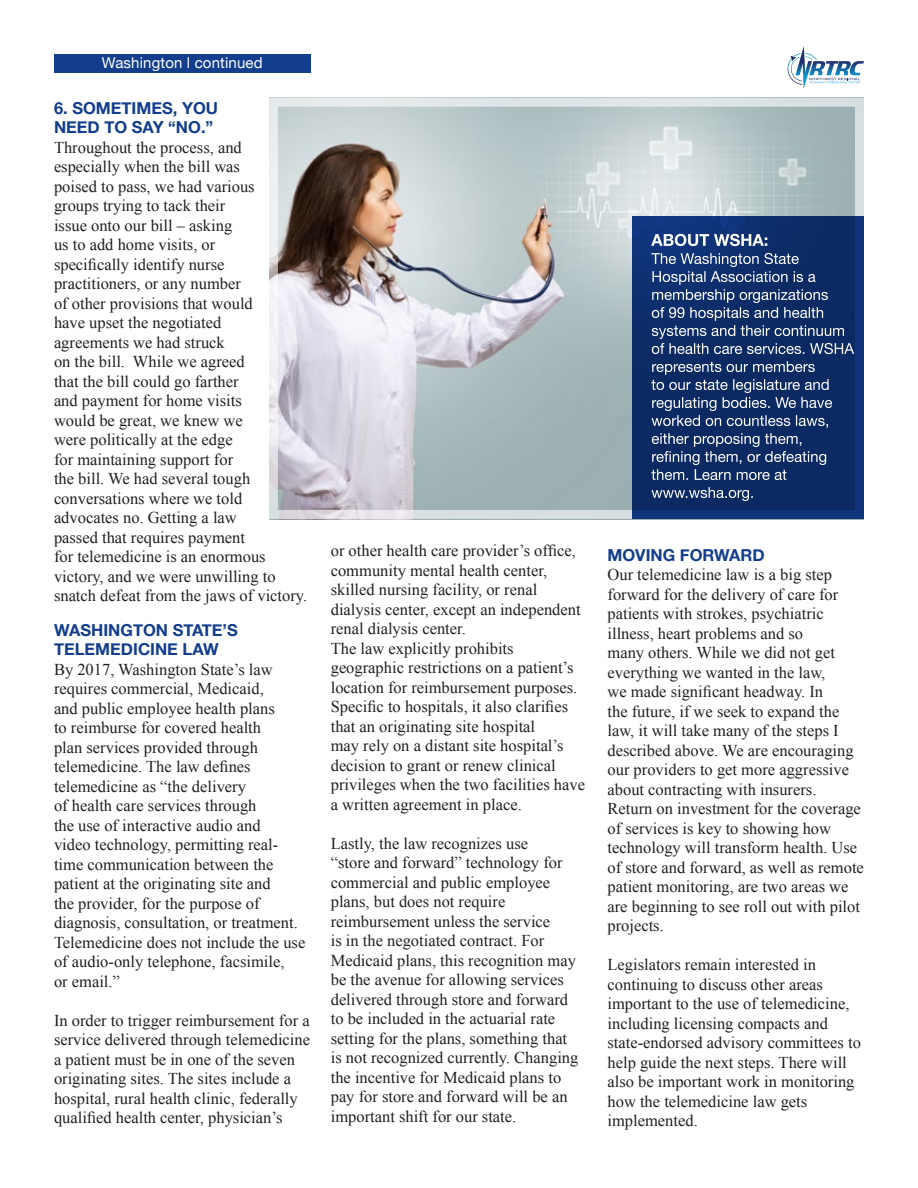
<style>
.page{position:relative;width:918px;height:1188px;background:#fff}
.page>*{position:absolute;margin:0;border:0;box-sizing:border-box;transform-origin:0 0}
.t1{font:16.5px/19.5px "Times New Roman";color:#231f20}
.t2{font:700 16.5px/19.5px "Helvetica Neue";color:#133d8d}
.t3{font:15px "Helvetica Neue";letter-spacing:.01em;color:#fff}
</style>
<div class="page">
<img style="left:279px;top:108px;width:575px;height:401px">
<div style="left:269px;top:98px;width:595px;height:421px;border:9px solid #fff"></div>
<svg style="left:788px;top:46px;width:76px;height:43px"></svg>
<div style="left:54px;top:54px;width:256px;height:18px;background:#133d8d"></div>
<svg style="left:633px;top:216px;width:231px;height:302px;background:#0c2d6b"></svg>
<svg style="left:652px;top:487px;width:101px;height:14px"></svg>
<svg style="left:651px;top:361px;width:181px;height:119px;background:#334c7c"></svg>
<svg style="left:651px;top:253px;width:203px;height:101px;background:#334e80"></svg>
<svg style="left:651px;top:234px;width:116px;height:12px"></svg>
<p class="t3" style="left:102px;top:52px;width:162px">Washington l continued</p>
<p class="t2" style="left:54px;top:99px;width:166px">6. SOMETIMES, YOU<br>NEED TO SAY “NO.”</p>
<p class="t1" style="left:54px;top:137px;width:255px">Throughout the process, and especially when the bill was<br>poised to pass, we had various<br>groups trying to tack their<br>issue onto our bill – asking<br>us to add home visits, or<br>specifically identify nurse practitioners, or any number<br>of other provisions that would<br>have upset the negotiated<br>agreements we had struck<br>on the bill. While we agreed<br>that the bill could go farther<br>and payment for home visits<br>would be great, we knew we<br>were politically at the edge<br>for maintaining support for<br>the bill. We had several tough conversations where we told advocates no. Getting a law<br>passed that requires payment<br>for telemedicine is an enormous victory, and we were unwilling to snatch defeat from the jaws of victory.</p>
<p class="t2" style="left:54px;top:621px;width:185px">WASHINGTON STATE’S<br>TELEMEDICINE LAW</p>
<p class="t1" style="left:54px;top:659px;width:253px">By 2017, Washington State’s law requires commercial, Medicaid,<br>and public employee health plans<br>to reimburse for covered health<br>plan services provided through telemedicine. The law defines telemedicine as “the delivery<br>of health care services through<br>the use of interactive audio and<br>video technology, permitting real&shy;time communication between the patient at the originating site and<br>the provider, for the purpose of diagnosis, consultation, or treatment.<br>Telemedicine does not include the use of audio-only telephone, facsimile,<br>or email.”</p>
<p class="t1" style="left:54px;top:1010px;width:258px">In order to trigger reimbursement for a service delivered through telemedicine a patient must be in one of the seven originating sites. The sites include a hospital, rural health clinic, federally qualified health center, physician’s</p>
<p class="t1" style="left:331px;top:541px;width:256px">or other health care provider’s office, community mental health center, skilled nursing facility, or renal dialysis center, except an independent renal dialysis center.<br>The law explicitly prohibits geographic restrictions on a patient’s location for reimbursement purposes.<br>Specific to hospitals, it also clarifies that an originating site hospital<br>may rely on a distant site hospital’s decision to grant or renew clinical privileges when the two facilities have a written agreement in place.</p>
<p class="t1" style="left:331px;top:833px;width:249px">Lastly, the law recognizes use<br>“store and forward” technology for commercial and public employee plans, but does not require reimbursement unless the service<br>is in the negotiated contract. For Medicaid plans, this recognition may be the avenue for allowing services delivered through store and forward to be included in the actuarial rate setting for the plans, something that is not recognized currently. Changing the incentive for Medicaid plans to pay for store and forward will be an important shift for our state.</p>
<p class="t2" style="left:608px;top:546px;width:159px">MOVING FORWARD</p>
<p class="t1" style="left:608px;top:565px;width:258px">Our telemedicine law is a big step forward for the delivery of care for patients with strokes, psychiatric illness, heart problems and so<br>many others. While we did not get everything we wanted in the law,<br>we made significant headway. In<br>the future, if we seek to expand the law, it will take many of the steps I described above. We are encouraging our providers to get more aggressive about contracting with insurers.<br>Return on investment for the coverage of services is key to showing how technology will transform health. Use of store and forward, as well as remote patient monitoring, are two areas we are beginning to see roll out with pilot projects.</p>
<p class="t1" style="left:608px;top:955px;width:255px">Legislators remain interested in continuing to discuss other areas important to the use of telemedicine, including licensing compacts and state-endorsed advisory committees to help guide the next steps. There will also be important work in monitoring how the telemedicine law gets implemented.</p>
</div>
